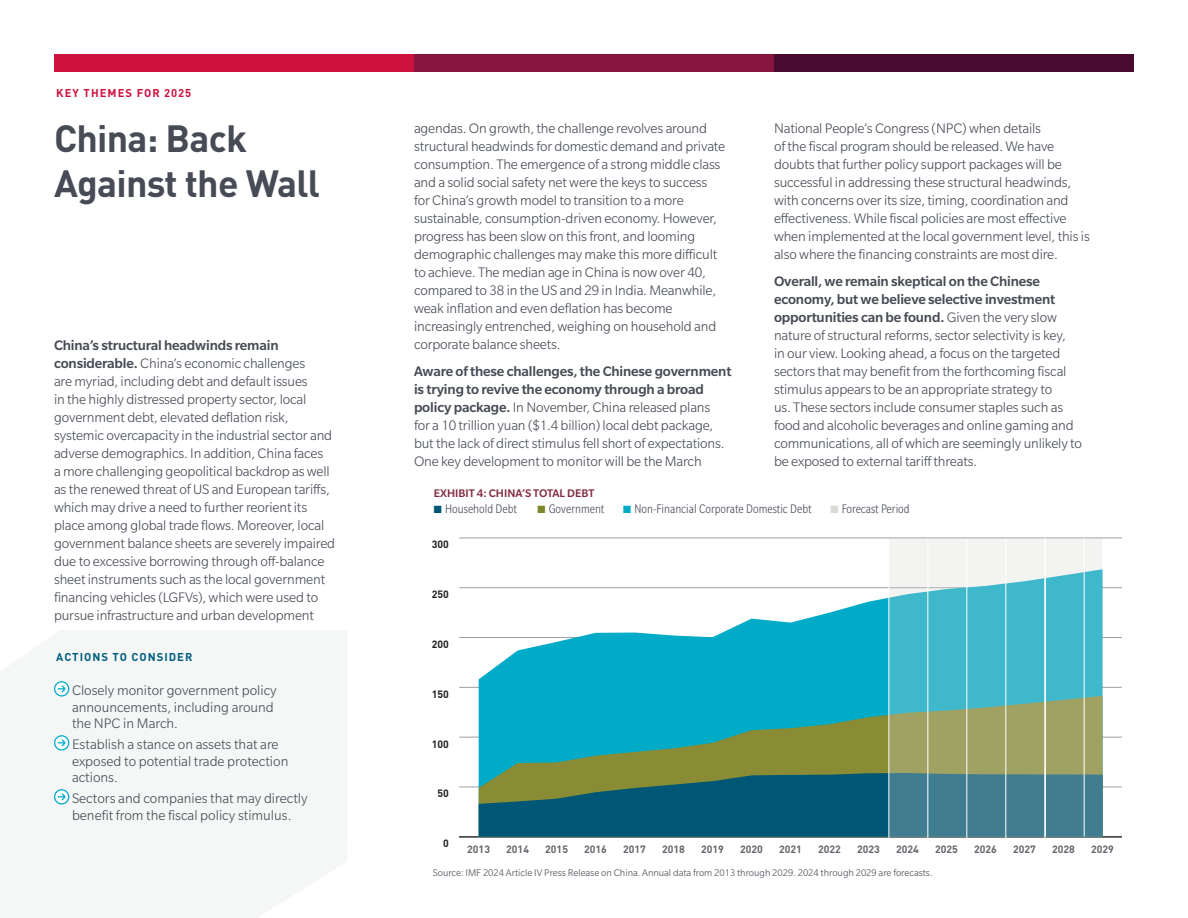
<style>
.page{position:relative;width:1188px;height:918px;background:#fff}
.page>*{position:absolute;margin:0;border:0;box-sizing:border-box;transform-origin:0 0}
.t1{font:700 37.5px/45px "DINOT";letter-spacing:-.02em;color:#464b55}
.t2{font:300 15px/18px "Slate Std";letter-spacing:-.01em;color:#464b54}
.t3{font:300 condensed 13.5px "Slate Std";color:#464b54}
.t4{font:500 12px "Slate Std";color:#822b41}
.t5{font:700 11.25px "DINOT";letter-spacing:.09em;color:#005f7f}
.t6{font:700 11.25px "DINOT";letter-spacing:.09em;color:#cd123d}
.t7{font:300 10.5px "Slate Std";color:#464b54}
.t8{font:700 10.5px "DINOT";color:#62656a}
.t9{font:700 10.5px "DINOT";color:#231f20}
.s1{font-weight:500}
.s2{color:#005775}
.s3{color:#7e8729}
.s4{color:#00abc8}
.s5{color:#dad9d6}
</style>
<div class="page">
<div style="left:54px;top:54px;width:360px;height:17px;background:#cd123d"></div>
<div style="left:414px;top:54px;width:360px;height:17px;background:#88153e"></div>
<div style="left:774px;top:54px;width:360px;height:17px;background:#490a30"></div>
<hr style="left:459px;top:836px;width:663px;height:2px;background:#4b4c4d">
<hr style="left:459px;top:787px;width:663px;height:1px;background:#9d9fa2">
<hr style="left:459px;top:737px;width:663px;height:1px;background:#9d9fa2">
<hr style="left:459px;top:687px;width:663px;height:1px;background:#9d9fa2">
<hr style="left:459px;top:637px;width:663px;height:1px;background:#9d9fa2">
<hr style="left:459px;top:587px;width:663px;height:1px;background:#9d9fa2">
<hr style="left:459px;top:538px;width:663px;height:1px;background:#9d9fa2">
<svg style="left:479px;top:587px;width:410px;height:109px;fill:#00abc8"></svg>
<svg style="left:479px;top:696px;width:410px;height:77px;background:#339f90"></svg>
<svg style="left:479px;top:773px;width:410px;height:64px;background:#196169"></svg>
<svg style="left:889px;top:538px;width:213px;height:299px;background:#72b0ae"></svg>
<hr style="left:889px;top:539px;width:1px;height:299px;background:#fff">
<hr style="left:928px;top:539px;width:1px;height:299px;background:#fff">
<hr style="left:967px;top:539px;width:1px;height:299px;background:#fff">
<hr style="left:1006px;top:539px;width:1px;height:299px;background:#fff">
<hr style="left:1045px;top:539px;width:1px;height:299px;background:#fff">
<hr style="left:1045px;top:538px;width:1px;height:298px;background:#fff">
<hr style="left:1084px;top:538px;width:1px;height:298px;background:#fff">
<svg style="left:54px;top:681px;width:15px;height:16px"></svg>
<svg style="left:54px;top:735px;width:15px;height:16px"></svg>
<svg style="left:54px;top:789px;width:15px;height:16px"></svg>
<p class="t6" style="left:56px;top:86px;width:137px">KEY THEMES FOR 2025</p>
<h1 class="t1" style="left:54px;top:115px;width:268px">China: Back<br>Against the Wall</h1>
<p class="t2" style="left:774px;top:119px;width:317px">National People’s Congress (NPC) when details<br>of the fiscal program should be released. We have doubts that further policy support packages will be successful in addressing these structural headwinds, with concerns over its size, timing, coordination and effectiveness. While fiscal policies are most effective when implemented at the local government level, this is also where the financing constraints are most dire.</p>
<p class="t2" style="left:774px;top:272px;width:310px"><span class="s1">Overall, we remain skeptical on the Chinese economy, but we believe selective investment opportunities can be found.</span> Given the very slow nature of structural reforms, sector selectivity is key,<br>in our view. Looking ahead, a focus on the targeted sectors that may benefit from the forthcoming fiscal stimulus appears to be an appropriate strategy to<br>us. These sectors include consumer staples such as food and alcoholic beverages and online gaming and communications, all of which are seemingly unlikely to be exposed to external tariff threats.</p>
<p class="t2" style="left:414px;top:119px;width:313px">agendas. On growth, the challenge revolves around structural headwinds for domestic demand and private consumption. The emergence of a strong middle class and a solid social safety net were the keys to success for China’s growth model to transition to a more sustainable, consumption-driven economy. However, progress has been slow on this front, and looming demographic challenges may make this more difficult to achieve. The median age in China is now over 40, compared to 38 in the US and 29 in India. Meanwhile, weak inflation and even deflation has become increasingly entrenched, weighing on household and corporate balance sheets.</p>
<p class="t2" style="left:414px;top:362px;width:319px"><span class="s1">Aware of these challenges, the Chinese government is trying to revive the economy through a broad policy package.</span> In November, China released plans<br>for a 10 trillion yuan ($1.4 billion) local debt package, but the lack of direct stimulus fell short of expectations.<br>One key development to monitor will be the March</p>
<p class="t2" style="left:54px;top:336px;width:283px"><span class="s1">China’s structural headwinds remain considerable.</span> China’s economic challenges<br>are myriad, including debt and default issues<br>in the highly distressed property sector, local government debt, elevated deflation risk, systemic overcapacity in the industrial sector and adverse demographics. In addition, China faces<br>a more challenging geopolitical backdrop as well as the renewed threat of US and European tariffs, which may drive a need to further reorient its place among global trade flows. Moreover, local government balance sheets are severely impaired due to excessive borrowing through off-balance sheet instruments such as the local government financing vehicles (LGFVs), which were used to pursue infrastructure and urban development</p>
<p class="t4" style="left:434px;top:486px;width:162px">EXHIBIT 4: CHINA’S TOTAL DEBT</p>
<p class="t3" style="left:434px;top:502px;width:85px"><span class="s2">■</span> Household Debt</p>
<p class="t3" style="left:537px;top:502px;width:69px"><span class="s3">■</span> Government</p>
<p class="t3" style="left:623px;top:502px;width:190px"><span class="s4">■</span> Non-Financial Corporate Domestic Debt</p>
<p class="t3" style="left:831px;top:502px;width:81px"><span class="s5">■</span> Forecast Period</p>
<p class="t9" style="left:432px;top:538px;width:19px">300</p>
<p class="t9" style="left:432px;top:588px;width:19px">250</p>
<p class="t5" style="left:56px;top:649px;width:138px">ACTIONS TO CONSIDER</p>
<p class="t2" style="left:72px;top:682px;width:206px;line-height:16.5px">Closely monitor government policy announcements, including around the NPC in March.</p>
<p class="t2" style="left:72px;top:736px;width:218px;line-height:16.5px">Establish a stance on assets that are exposed to potential trade protection actions.</p>
<p class="t2" style="left:72px;top:790px;width:237px;line-height:16.5px">Sectors and companies that may directly benefit from the fiscal policy stimulus.</p>
<p class="t9" style="left:432px;top:637px;width:19px">200</p>
<p class="t9" style="left:432px;top:687px;width:19px">150</p>
<p class="t9" style="left:432px;top:737px;width:19px">100</p>
<p class="t9" style="left:437px;top:787px;width:13px">50</p>
<p class="t9" style="left:443px;top:837px;width:7px">0</p>
<p class="t8" style="left:467px;top:843px;width:24px">2013</p>
<p class="t8" style="left:506px;top:843px;width:24px">2014</p>
<p class="t8" style="left:545px;top:843px;width:24px">2015</p>
<p class="t8" style="left:584px;top:843px;width:24px">2016</p>
<p class="t8" style="left:623px;top:843px;width:24px">2017</p>
<p class="t8" style="left:662px;top:843px;width:24px">2018</p>
<p class="t8" style="left:701px;top:843px;width:24px">2019</p>
<p class="t8" style="left:740px;top:843px;width:24px">2020</p>
<p class="t8" style="left:779px;top:843px;width:24px">2021</p>
<p class="t8" style="left:818px;top:843px;width:24px">2022</p>
<p class="t8" style="left:857px;top:843px;width:24px">2023</p>
<p class="t8" style="left:896px;top:843px;width:24px">2024</p>
<p class="t8" style="left:935px;top:843px;width:24px">2025</p>
<p class="t8" style="left:974px;top:843px;width:24px">2026</p>
<p class="t8" style="left:1013px;top:843px;width:24px">2027</p>
<p class="t8" style="left:1052px;top:843px;width:24px">2028</p>
<p class="t8" style="left:1091px;top:843px;width:24px">2029</p>
<p class="t7" style="left:433px;top:868px;width:502px">Source: IMF 2024 Article IV Press Release on China. Annual data from 2013 through 2029. 2024 through 2029 are forecasts.</p>
</div>
